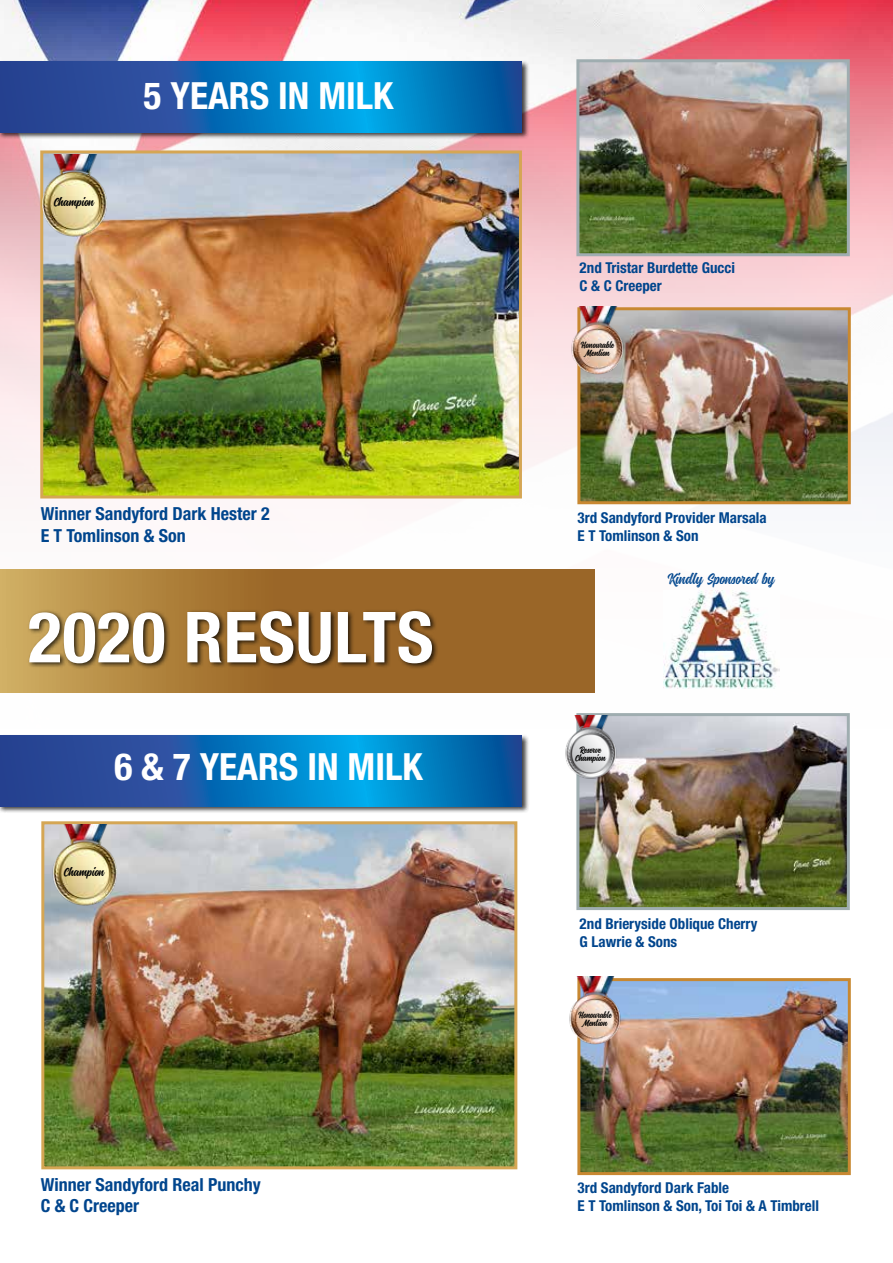
<style>
.page{position:relative;width:893px;height:1263px;background:#fff}
.page>*{position:absolute;margin:0;border:0;box-sizing:border-box;transform-origin:0 0}
.t1{font:700 condensed 70.5px "Helvetica Neue LT Std";letter-spacing:.01em;color:#fff}
.t2{font:700 condensed 37.5px "Helvetica Neue LT Std";color:#fff}
.t3{font:700 condensed 18px/21.6px "Helvetica Neue LT Std";color:#00458d}
.t4{font:700 condensed 15px/18px "Helvetica Neue LT Std";color:#00458d}
.t5{font:15px "Montana Rough Typeface";color:#00458d}
.t6{font:12px "Montana Typeface";color:#000}
.t7{font:9px/7.5px "Montana Typeface";color:#000;text-align:center;scale:.94 1}
.t8{font:9px/7.5px "Montana Typeface";color:#000;text-align:center}
</style>
<div class="page">
<img style="left:0;top:0;width:893px;height:887px">
<img style="left:850px;top:60px;width:8px;height:70px">
<svg style="left:0;top:570px;width:595px;height:123px;background:#a37231"></svg>
<div style="left:0;top:609px;width:438px;height:61px;background:#000;opacity:.75"></div>
<div style="left:0;top:60px;width:530px;height:80px;background:#000;opacity:.75"></div>
<svg style="left:0;top:61px;width:522px;height:71px;background:#106bb4"></svg>
<div style="left:0;top:734px;width:530px;height:80px;background:#000;opacity:.75"></div>
<svg style="left:0;top:735px;width:522px;height:71px;background:#106bb4"></svg>
<img style="left:44px;top:154px;width:474px;height:340px">
<div style="left:40px;top:150px;width:482px;height:348px;border:3px solid #d5a654"></div>
<img style="left:45px;top:825px;width:468px;height:340px">
<div style="left:41px;top:821px;width:476px;height:348px;border:3px solid #d5a654"></div>
<img style="left:580px;top:63px;width:266px;height:189px">
<div style="left:576px;top:59px;width:274px;height:197px;border:3px solid #9fadb0"></div>
<img style="left:580px;top:717px;width:266px;height:189px">
<div style="left:576px;top:713px;width:274px;height:197px;border:3px solid #9fadb0"></div>
<img style="left:581px;top:311px;width:266px;height:189px">
<div style="left:577px;top:307px;width:274px;height:197px;border:3px solid #c88831"></div>
<img style="left:581px;top:982px;width:266px;height:189px">
<div style="left:577px;top:978px;width:274px;height:197px;border:3px solid #c88831"></div>
<img style="left:664px;top:590px;width:116px;height:98px">
<img style="left:32px;top:154px;width:91px;height:84px">
<img style="left:564px;top:307px;width:68px;height:70px">
<img style="left:42px;top:824px;width:91px;height:84px">
<img style="left:559px;top:715px;width:68px;height:70px">
<img style="left:569px;top:977px;width:61px;height:69px">
<p class="t6" style="left:54px;top:195px;width:42px">Champion</p>
<h2 class="t2" style="left:144px;top:73px;width:251px">5 YEARS IN MILK</h2>
<p class="t3" style="left:41px;top:503px;width:231px">Winner Sandyford Dark Hester 2<br>E T Tomlinson &amp; Son</p>
<h1 class="t1" style="left:28px;top:595px;width:407px">2020 RESULTS</h1>
<h2 class="t2" style="left:114px;top:744px;width:310px">6 &amp; 7 YEARS IN MILK</h2>
<p class="t6" style="left:64px;top:865px;width:42px">Champion</p>
<p class="t3" style="left:41px;top:1173px;width:222px">Winner Sandyford Real Punchy<br>C &amp; C Creeper</p>
<p class="t4" style="left:580px;top:258px;width:157px">2nd Tristar Burdette Gucci<br>C &amp; C Creeper</p>
<p class="t7" style="left:581px;top:342px;width:37px">Honourable<br>Mention</p>
<p class="t4" style="left:578px;top:508px;width:191px">3rd Sandyford Provider Marsala<br>E T Tomlinson &amp; Son</p>
<p class="t5" style="left:668px;top:570px;width:109px">Kindly Sponsored by</p>
<p class="t8" style="left:575px;top:747px;width:32px">Reserve<br>Champion</p>
<p class="t4" style="left:580px;top:914px;width:179px">2nd Brieryside Oblique Cherry<br>G Lawrie &amp; Sons</p>
<p class="t7" style="left:578px;top:1011px;width:37px">Honourable<br>Mention</p>
<p class="t4" style="left:578px;top:1179px;width:243px">3rd Sandyford Dark Fable<br>E T Tomlinson &amp; Son, Toi Toi &amp; A Timbrell</p>
</div>
